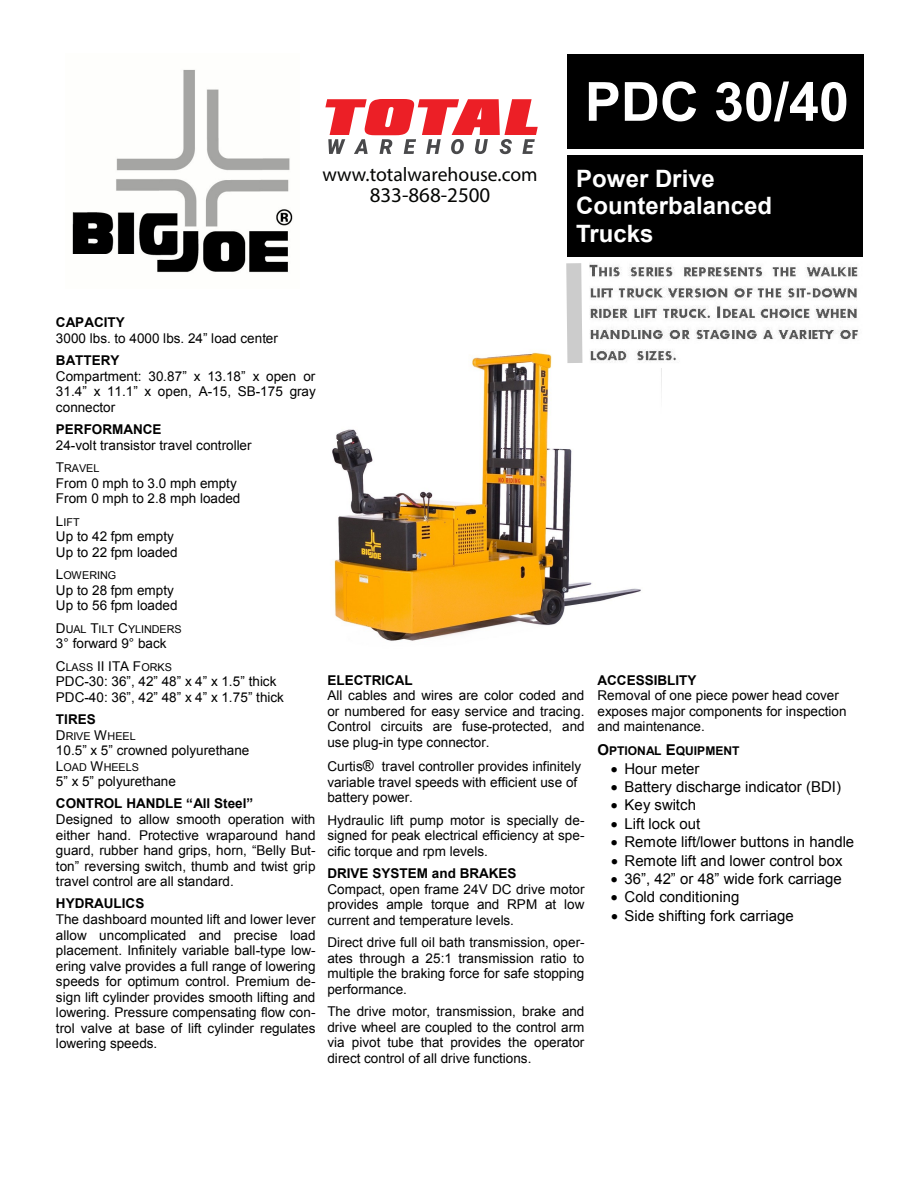
<style>
.page{position:relative;width:918px;height:1188px;background:#fff}
.page>*{position:absolute;margin:0;border:0;box-sizing:border-box;transform-origin:0 0}
.t1{font:700 54px "Arial";color:#fff}
.t2{font:700 24px/27.6px "Arial";color:#fff}
.t3{font:21px "Myriad Pro";color:#040503}
.t4{font:19.65px "Myriad Pro";color:#040503}
.t5{font:15px "Arial";color:#000}
.t6{font:13.5px/15.6px "Arial";letter-spacing:.005em;color:#000;text-align:justify}
.t7{font:700 13.5px "Arial";color:#000}
.t8{font:700 12px "Arial";color:#000}
.t9{font:10.8px "Arial";color:#000}
.s1{font-style:inherit}
.s2{font-weight:700}
.s3{font-size:13.5px}
.s4{font-size:15px}
</style>
<div class="page">
<img style="left:332px;top:352px;width:330px;height:289px">
<img style="left:72px;top:69px;width:221px;height:204px">
<div style="left:567px;top:155px;width:296px;height:101px;background:#000"></div>
<svg style="left:559px;top:256px;width:31px;height:122px"></svg>
<div style="left:567px;top:54px;width:297px;height:94px;background:#000"></div>
<img style="left:589px;top:258px;width:269px;height:109px">
<svg style="left:325px;top:99px;width:213px;height:55px"></svg>
<h3 class="t4" style="left:322px;top:162px;width:217px">www.totalwarehouse.com</h3>
<h3 class="t3" style="left:370px;top:182px;width:122px">833-868-2500</h3>
<h1 class="t1" style="left:585px;top:66px;width:266px">PDC 30/40</h1>
<h2 class="t2" style="left:576px;top:165px;width:197px">Power Drive<br>Counterbalanced<br>Trucks</h2>
<p class="t7" style="left:56px;top:313px;width:70px">CAPACITY</p>
<p class="t6" style="left:56px;top:330px;width:224px">3000 lbs. to 4000 lbs. 24” load center</p>
<p class="t7" style="left:56px;top:351px;width:65px">BATTERY</p>
<p class="t6" style="left:56px;top:368px;width:261px">Compartment: 30.87” x 13.18” x open or 31.4” x 11.1” x open, A<span class="s1">-</span>15, SB<span class="s1">-</span>175 gray connector</p>
<p class="t6" style="left:56px;top:422px;width:197px"><span class="s2">PERFORMANCE<br></span>24<span class="s1">-</span>volt transistor travel controller</p>
<p class="t9" style="left:56px;top:461px;width:45px"><span class="s3">T</span>RAVEL</p>
<p class="t6" style="left:56px;top:475px;width:186px">From 0 mph to 3.0 mph empty<br>From 0 mph to 2.8 mph loaded</p>
<p class="t9" style="left:56px;top:515px;width:25px"><span class="s3">L</span>IFT</p>
<p class="t6" style="left:56px;top:529px;width:123px">Up to 42 fpm empty<br>Up to 22 fpm loaded</p>
<p class="t9" style="left:56px;top:568px;width:62px"><span class="s3">L</span>OWERING</p>
<p class="t6" style="left:56px;top:582px;width:123px">Up to 28 fpm empty<br>Up to 56 fpm loaded</p>
<p class="t9" style="left:56px;top:622px;width:127px"><span class="s3">D</span>UAL <span class="s3">T</span>ILT <span class="s3">C</span>YLINDERS</p>
<p class="t6" style="left:56px;top:636px;width:112px">3° forward 9° back</p>
<p class="t9" style="left:56px;top:660px;width:117px"><span class="s3">C</span>LASS <span class="s3">II ITA F</span>ORKS</p>
<p class="t6" style="left:56px;top:674px;width:229px">PDC<span class="s1">-</span>30: 36”, 42” 48” x 4” x 1.5” thick<br>PDC<span class="s1">-</span>40: 36”, 42” 48” x 4” x 1.75” thick</p>
<p class="t7" style="left:56px;top:710px;width:41px">TIRES</p>
<p class="t9" style="left:56px;top:729px;width:81px"><span class="s3">D</span>RIVE <span class="s3">W</span>HEEL</p>
<p class="t6" style="left:56px;top:743px;width:195px">10.5” x 5” crowned polyurethane</p>
<p class="t9" style="left:56px;top:760px;width:84px"><span class="s3">L</span>OAD <span class="s3">W</span>HEELS</p>
<p class="t6" style="left:56px;top:774px;width:122px">5” x 5” polyurethane</p>
<p class="t7" style="left:56px;top:795px;width:199px">CONTROL HANDLE “All Steel”</p>
<p class="t6" style="left:56px;top:812px;width:261px">Designed to allow smooth operation with either hand. Protective wraparound hand guard, rubber hand grips, horn, “Belly But&shy;ton” reversing switch, thumb and twist grip travel control are all standard.</p>
<p class="t7" style="left:56px;top:895px;width:90px">HYDRAULICS</p>
<p class="t6" style="left:56px;top:912px;width:261px">The dashboard mounted lift and lower lever allow uncomplicated and precise load placement. Infinitely variable ball<span class="s1">-</span>type low&shy;ering valve provides a full range of lowering speeds for optimum control. Premium de&shy;sign lift cylinder provides smooth lifting and lowering. Pressure compensating flow con&shy;trol valve at base of lift cylinder regulates lowering speeds.</p>
<p class="t7" style="left:327px;top:671px;width:87px">ELECTRICAL</p>
<p class="t6" style="left:327px;top:688px;width:259px">All cables and wires are color coded and or numbered for easy service and tracing.<br>Control circuits are fuse<span class="s1">-</span>protected, and use plug<span class="s1">-</span>in type connector.</p>
<p class="t6" style="left:327px;top:758px;width:255px;text-align:left">Curtis<span class="s4">®</span> travel controller provides infinitely variable travel speeds with efficient use of battery power.</p>
<p class="t6" style="left:327px;top:812px;width:259px">Hydraulic lift pump motor is specially de&shy;signed for peak electrical efficiency at spe&shy;cific torque and rpm levels.</p>
<p class="t7" style="left:327px;top:864px;width:191px">DRIVE SYSTEM and BRAKES</p>
<p class="t6" style="left:327px;top:881px;width:259px">Compact, open frame 24V DC drive motor provides ample torque and RPM at low current and temperature levels.</p>
<p class="t6" style="left:327px;top:935px;width:259px">Direct drive full oil bath transmission, oper&shy;ates through a 25:1 transmission ratio to multiple the braking force for safe stopping performance.</p>
<p class="t6" style="left:327px;top:1004px;width:259px">The drive motor, transmission, brake and drive wheel are coupled to the control arm via pivot tube that provides the operator direct control of all drive functions.</p>
<p class="t7" style="left:598px;top:671px;width:100px">ACCESSIBLITY</p>
<p class="t6" style="left:598px;top:688px;width:251px;text-align:left">Removal of one piece power head cover exposes major components for inspection and maintenance.</p>
<p class="t8" style="left:598px;top:743px;width:143px"><span class="s4">O</span>PTIONAL <span class="s4">E</span>QUIPMENT</p>
<p class="t5" style="left:611px;top:759px;width:90px">• Hour meter</p>
<p class="t5" style="left:611px;top:777px;width:232px">• Battery discharge indicator (BDI)</p>
<p class="t5" style="left:611px;top:795px;width:87px">• Key switch</p>
<p class="t5" style="left:611px;top:814px;width:91px">• Lift lock out</p>
<p class="t5" style="left:611px;top:832px;width:245px">• Remote lift/lower buttons in handle</p>
<p class="t5" style="left:611px;top:850px;width:233px">• Remote lift and lower control box</p>
<p class="t5" style="left:611px;top:869px;width:232px">• 36”, 42” or 48” wide fork carriage</p>
<p class="t5" style="left:611px;top:887px;width:130px">• Cold conditioning</p>
<p class="t5" style="left:611px;top:906px;width:184px">• Side shifting fork carriage</p>
</div>
